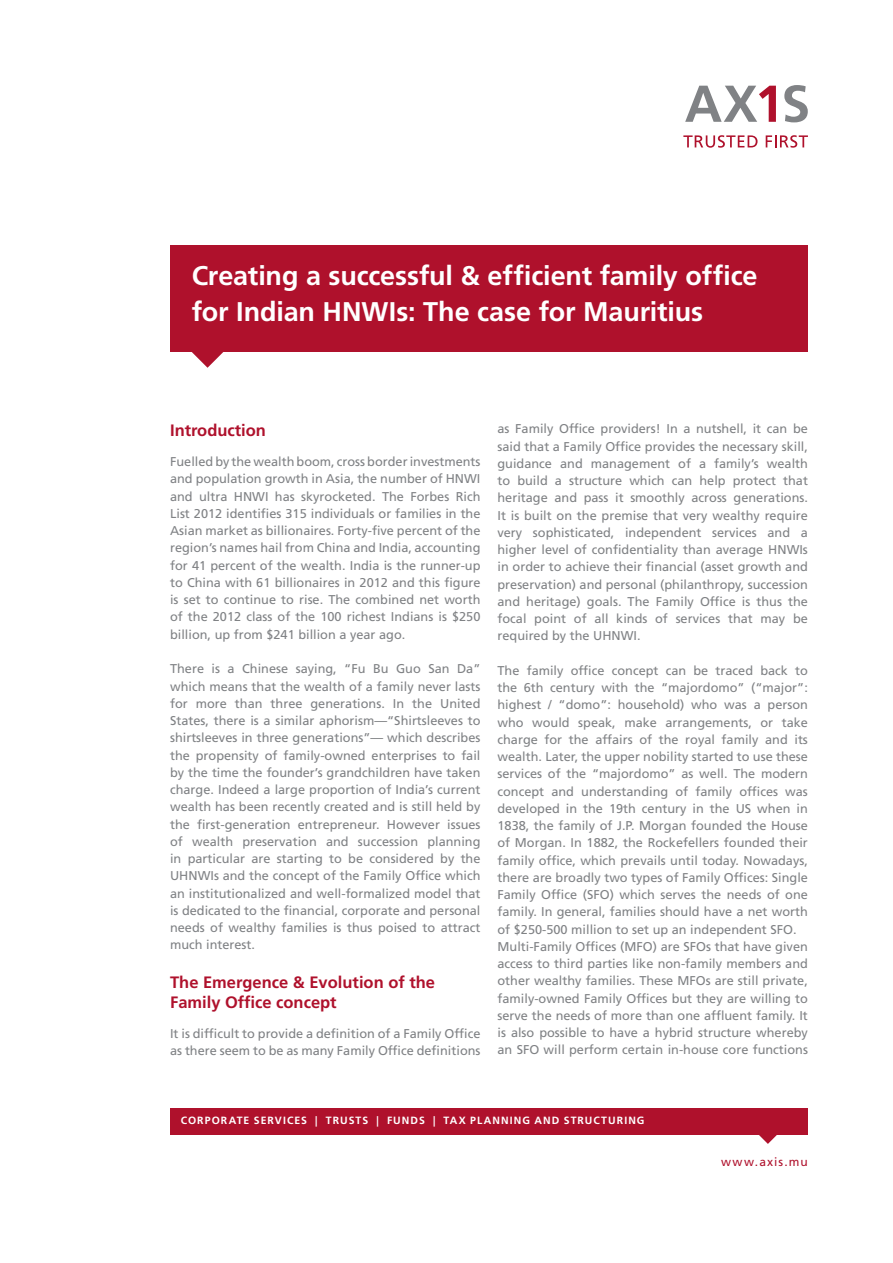
<style>
.page{position:relative;width:893px;height:1263px;background:#fff}
.page>*{position:absolute;margin:0;border:0;box-sizing:border-box;transform-origin:0 0}
.HEADING_copy{font:700 27px/36px "Frutiger LT Std";letter-spacing:-.005em;color:#fff}
.SUB_HEADING{font:700 16.5px/19.5px "Frutiger LT Std";color:#af112c}
.BODY{font:12.75px/17.2px "Frutiger LT Std";color:#808285;text-align:justify}
.t1{font:12px "Frutiger LT Std";letter-spacing:.09em;color:#af112c}
.t2{font:700 10.5px "Frutiger LT Std";letter-spacing:.1em;color:#fff}
</style>
<div class="page">
<div style="left:170px;top:1108px;width:638px;height:26px;background:#af112c"></div>
<svg style="left:758px;top:1134px;width:19px;height:10px"></svg>
<svg style="left:685px;top:86px;width:91px;height:36px"></svg>
<svg style="left:784px;top:85px;width:24px;height:37px"></svg>
<svg style="left:683px;top:135px;width:74px;height:13px"></svg>
<svg style="left:766px;top:135px;width:42px;height:13px"></svg>
<div style="left:170px;top:245px;width:638px;height:107px;background:#af112c"></div>
<svg style="left:192px;top:352px;width:31px;height:16px"></svg>
<p class="HEADING_copy" style="left:192px;top:258px;width:567px">Creating a successful &amp; efficient family office for Indian HNWIs: The case for Mauritius</p>
<p class="SUB_HEADING" style="left:170px;top:421px;width:97px">Introduction</p>
<p class="BODY" style="left:170px;top:453px;width:312px">Fuelled by the wealth boom, cross border investments and population growth in Asia, the number of HNWI and ultra HNWI has skyrocketed. The Forbes Rich List 2012 identifies 315 individuals or families in the Asian market as billionaires. Forty-five percent of the region’s names hail from China and India, accounting for 41 percent of the wealth. India is the runner-up to China with 61 billionaires in 2012 and this figure is set to continue to rise. The combined net worth of the 2012 class of the 100 richest Indians is $250 billion, up from $241 billion a year ago.</p>
<p class="BODY" style="left:170px;top:660px;width:312px">There is a Chinese saying, “Fu Bu Guo San Da” which means that the wealth of a family never lasts for more than three generations. In the United States, there is a similar aphorism—“Shirtsleeves to shirtsleeves in three generations”— which describes the propensity of family-owned enterprises to fail by the time the founder’s grandchildren have taken charge. Indeed a large proportion of India’s current wealth has been recently created and is still held by the first-generation entrepreneur. However issues of wealth preservation and succession planning in particular are starting to be considered by the UHNWIs and the concept of the Family Office which an institutionalized and well-formalized model that is dedicated to the financial, corporate and personal needs of wealthy families is thus poised to attract much interest.</p>
<p class="SUB_HEADING" style="left:170px;top:973px;width:266px">The Emergence &amp; Evolution of the<br>Family Office concept</p>
<p class="BODY" style="left:170px;top:1025px;width:312px">It is difficult to provide a definition of a Family Office as there seem to be as many Family Office definitions</p>
<p class="BODY" style="left:497px;top:420px;width:312px">as Family Office providers! In a nutshell, it can be said that a Family Office provides the necessary skill, guidance and management of a family’s wealth to build a structure which can help protect that heritage and pass it smoothly across generations.<br>It is built on the premise that very wealthy require very sophisticated, independent services and a higher level of confidentiality than average HNWIs in order to achieve their financial (asset growth and preservation) and personal (philanthropy, succession and heritage) goals. The Family Office is thus the focal point of all kinds of services that may be required by the UHNWI.</p>
<p class="BODY" style="left:497px;top:662px;width:312px">The family office concept can be traced back to the 6th century with the “majordomo” (“major”: highest / “domo”: household) who was a person who would speak, make arrangements, or take charge for the affairs of the royal family and its wealth. Later, the upper nobility started to use these services of the “majordomo” as well. The modern concept and understanding of family offices was developed in the 19th century in the US when in 1838, the family of J.P. Morgan founded the House of Morgan. In 1882, the Rockefellers founded their family office, which prevails until today. Nowadays, there are broadly two types of Family Offices: Single Family Office (SFO) which serves the needs of one family. In general, families should have a net worth of $250-500 million to set up an independent SFO.</p>
<p class="BODY" style="left:497px;top:938px;width:312px">Multi-Family Offices (MFO) are SFOs that have given access to third parties like non-family members and other wealthy families. These MFOs are still private, family-owned Family Offices but they are willing to serve the needs of more than one affluent family. It is also possible to have a hybrid structure whereby an SFO will perform certain in-house core functions</p>
<p class="t2" style="left:181px;top:1114px;width:465px">CORPORATE SERVICES | TRUSTS | FUNDS | TAX PLANNING AND STRUCTURING</p>
<p class="t1" style="left:721px;top:1154px;width:88px">www.axis.mu</p>
</div>
